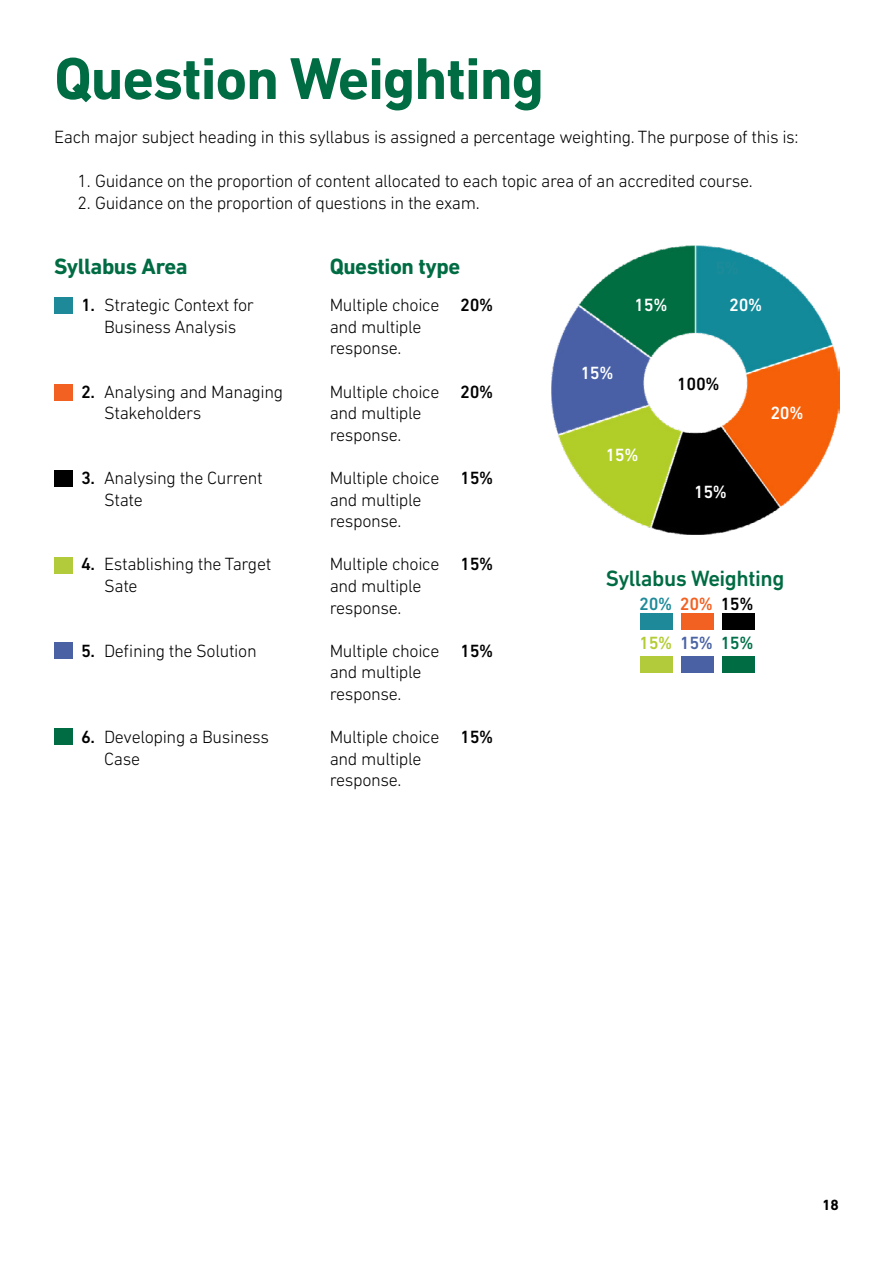
<style>
.page{position:relative;width:893px;height:1263px;background:#fff}
.page>*{position:absolute;margin:0;border:0;box-sizing:border-box;transform-origin:0 0}
.t1{font:700 60px "DIN Next LT Pro";letter-spacing:-.02em;color:#006c43}
.t2{font:700 22.5px "DIN Next LT Pro";letter-spacing:-.02em;color:#006c43}
.t3{font:500 22.5px "DIN Next LT Pro";letter-spacing:-.02em;color:#006c43}
.t4{font:300 18px/21.6px "DIN Next LT Pro";letter-spacing:-.02em;color:#000}
.t5{font:500 18px "DIN Next LT Pro";letter-spacing:-.02em;color:#000}
.t6{font:500 18px "DIN Next LT Pro";letter-spacing:-.02em;color:#fff}
.t7{font:500 18px "DIN Next LT Pro";color:#1e8a99}
.t8{font:500 18px "DIN Next LT Pro";color:#b3cc34}
.t9{font:700 15px "DIN Next LT Pro";color:#000}
.s1{color:#f26122}
.s2{color:#000}
.s3{color:#4a63a4}
.s4{color:#007149}
</style>
<div class="page">
<img style="left:551px;top:245px;width:288px;height:289px">
<div style="left:681px;top:614px;width:33px;height:16px;background:#f26122"></div>
<div style="left:640px;top:614px;width:33px;height:16px;background:#1e8a99"></div>
<div style="left:640px;top:656px;width:33px;height:17px;background:#b1cb3a"></div>
<div style="left:54px;top:384px;width:18px;height:17px;background:#f26122"></div>
<div style="left:54px;top:298px;width:18px;height:16px;background:#1e8a99"></div>
<div style="left:54px;top:642px;width:18px;height:17px;background:#4a62a4"></div>
<div style="left:54px;top:557px;width:18px;height:16px;background:#b1cb3a"></div>
<div style="left:54px;top:470px;width:18px;height:16px;background:#000"></div>
<div style="left:54px;top:728px;width:18px;height:16px;background:#006c43"></div>
<div style="left:722px;top:656px;width:33px;height:17px;background:#006c43"></div>
<div style="left:681px;top:656px;width:33px;height:17px;background:#4a62a4"></div>
<div style="left:722px;top:614px;width:33px;height:16px;background:#000"></div>
<h1 class="t1" style="left:54px;top:44px;width:491px">Question Weighting</h1>
<p class="t4" style="left:54px;top:126px;width:746px">Each major subject heading in this syllabus is assigned a percentage weighting. The purpose of this is:</p>
<p class="t4" style="left:78px;top:170px;width:677px">1. Guidance on the proportion of content allocated to each topic area of an accredited course.</p>
<p class="t4" style="left:78px;top:192px;width:404px">2. Guidance on the proportion of questions in the exam.</p>
<p class="t2" style="left:54px;top:253px;width:135px">Syllabus Area</p>
<p class="t4" style="left:104px;top:294px;width:151px">Strategic Context for<br>Business Analysis</p>
<p class="t5" style="left:81px;top:295px;width:16px">1.</p>
<p class="t5" style="left:81px;top:381px;width:16px">2.</p>
<p class="t4" style="left:104px;top:380px;width:181px">Analysing and Managing<br>Stakeholders</p>
<p class="t5" style="left:81px;top:467px;width:16px">3.</p>
<p class="t4" style="left:104px;top:467px;width:160px">Analysing the Current<br>State</p>
<p class="t5" style="left:81px;top:554px;width:16px">4.</p>
<p class="t4" style="left:104px;top:553px;width:169px">Establishing the Target<br>Sate</p>
<p class="t5" style="left:81px;top:640px;width:16px">5.</p>
<p class="t4" style="left:104px;top:640px;width:154px">Defining the Solution</p>
<p class="t5" style="left:81px;top:727px;width:16px">6.</p>
<p class="t4" style="left:104px;top:726px;width:166px">Developing a Business<br>Case</p>
<p class="t2" style="left:330px;top:253px;width:132px">Question type</p>
<p class="t4" style="left:330px;top:294px;width:111px">Multiple choice and multiple response.</p>
<p class="t4" style="left:330px;top:380px;width:111px">Multiple choice and multiple response.</p>
<p class="t4" style="left:330px;top:467px;width:111px">Multiple choice and multiple response.</p>
<p class="t4" style="left:330px;top:553px;width:111px">Multiple choice and multiple response.</p>
<p class="t4" style="left:330px;top:640px;width:111px">Multiple choice and multiple response.</p>
<p class="t4" style="left:330px;top:726px;width:111px">Multiple choice and multiple response.</p>
<p class="t5" style="left:460px;top:295px;width:35px">20%</p>
<p class="t5" style="left:460px;top:381px;width:35px">20%</p>
<p class="t5" style="left:460px;top:467px;width:35px">15%</p>
<p class="t5" style="left:460px;top:554px;width:35px">15%</p>
<p class="t5" style="left:460px;top:640px;width:35px">15%</p>
<p class="t5" style="left:460px;top:727px;width:35px">15%</p>
<p class="t6" style="left:634px;top:295px;width:35px">15%</p>
<p class="t6" style="left:729px;top:295px;width:35px">20%</p>
<p class="t6" style="left:580px;top:363px;width:35px">15%</p>
<p class="t6" style="left:605px;top:444px;width:35px">15%</p>
<p class="t5" style="left:677px;top:373px;width:44px">100%</p>
<p class="t6" style="left:694px;top:481px;width:35px">15%</p>
<p class="t6" style="left:770px;top:403px;width:35px">20%</p>
<p class="t3" style="left:606px;top:565px;width:180px">Syllabus Weighting</p>
<p class="t7" style="left:639px;top:594px;width:116px">20% <span class="s1">20%</span> <span class="s2">15%</span></p>
<p class="t8" style="left:639px;top:633px;width:116px">15% <span class="s3">15%</span> <span class="s4">15%</span></p>
<p class="t9" style="left:822px;top:1196px;width:18px">18</p>
</div>
